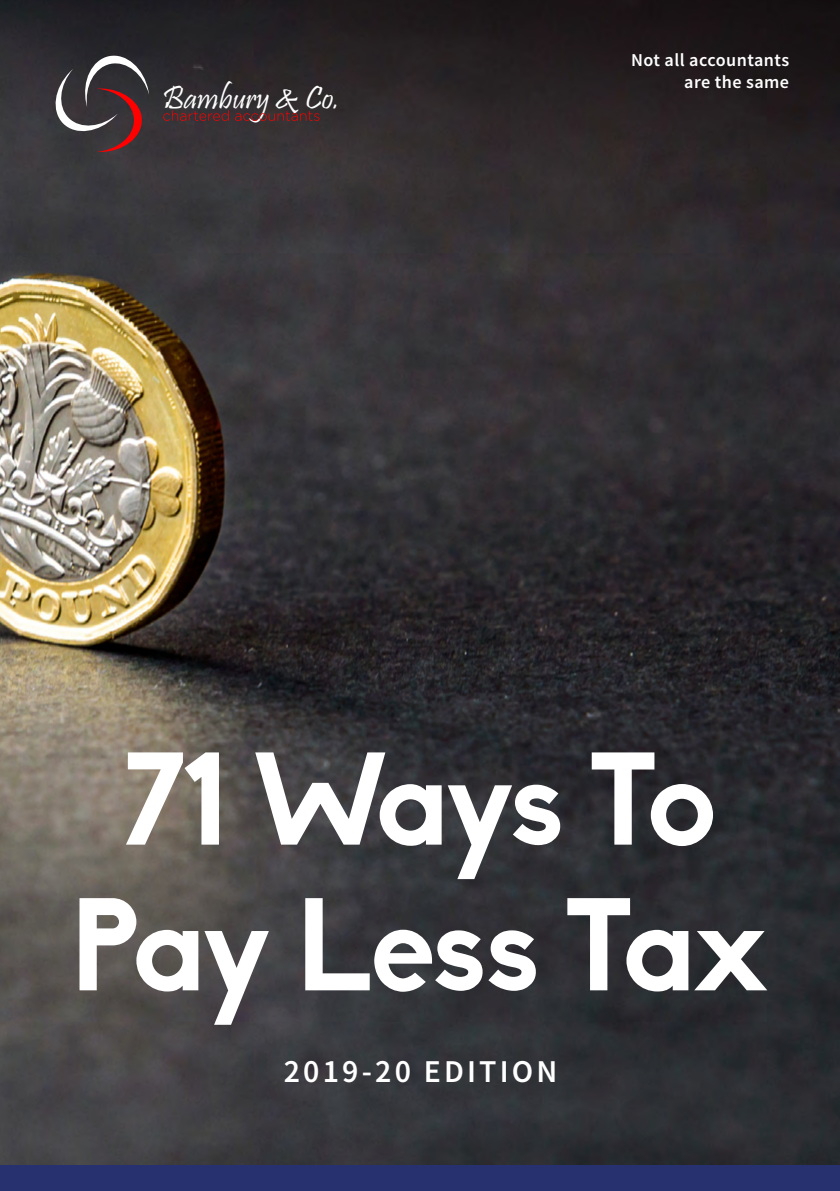
<style>
.page{position:relative;width:840px;height:1191px;background:#fff}
.page>*{position:absolute;margin:0;border:0;box-sizing:border-box;transform-origin:0 0}
.t1{font:700 129.4px/145.6px "Biko";letter-spacing:-.03em;color:#fff;text-align:center}
.t2{font:33.2px "Pristina";color:#fff}
.t3{font:600 31.8px "Source Sans Pro";letter-spacing:.1em;color:#fff}
.t4{font:600 18.2px/21.8px "Source Sans Pro";letter-spacing:.025em;color:#fff;text-align:right}
</style>
<div class="page">
<img style="left:0;top:0;width:839px;height:1165px">
<svg style="left:163px;top:110px;width:66px;height:11px"></svg>
<svg style="left:235px;top:111px;width:84px;height:10px"></svg>
<svg style="left:51px;top:53px;width:98px;height:99px;background:#524347"></svg>
<div style="left:0;top:1165px;width:839px;height:26px;background:#28316f"></div>
<h2 class="t2" style="left:162px;top:79px;width:179px">Bambury &amp; Co.</h2>
<p class="t4" style="left:630px;top:49px;width:159px">Not all accountants are the same</p>
<h1 class="t1" style="left:70px;top:727px;width:701px">71 Ways To<br>Pay Less Tax</h1>
<h3 class="t3" style="left:283px;top:1051px;width:275px">2019-20 EDITION</h3>
</div>
